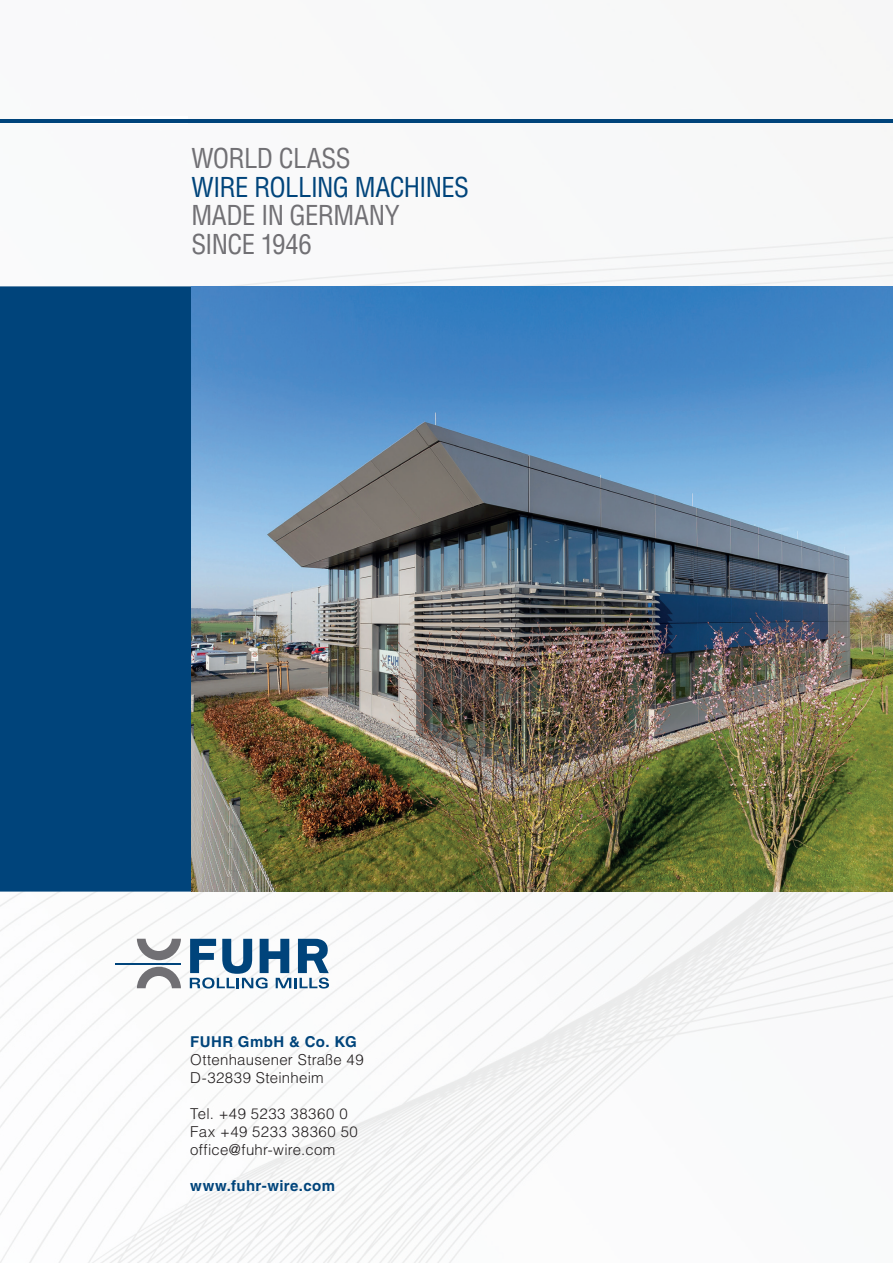
<style>
.page{position:relative;width:893px;height:1263px;background:#fff}
.page>*{position:absolute;margin:0;border:0;box-sizing:border-box;transform-origin:0 0}
.t1{font:condensed 26.7px/28.7px "Helvetica LT Std";letter-spacing:-.025em;color:#717074}
.t2{font:condensed 26.7px "Helvetica LT Std";letter-spacing:-.025em;color:#00447b}
.t3{font:300 15px/18px "Helvetica LT Std";letter-spacing:.02em;color:#231f20}
.t4{font:700 15px "Helvetica LT Std";letter-spacing:.025em;color:#00447b}
</style>
<div class="page">
<img style="left:0;top:122px;width:893px;height:1141px">
<div style="left:0;top:286px;width:893px;height:605px;background:#00447b"></div>
<svg style="left:190px;top:939px;width:139px;height:49px"></svg>
<hr style="left:115px;top:962px;width:66px;height:2px;background:#00447b">
<svg style="left:137px;top:939px;width:44px;height:21px"></svg>
<svg style="left:137px;top:967px;width:44px;height:21px"></svg>
<svg style="left:80px;top:122px;width:108px;height:2px"></svg>
<hr style="left:0;top:119px;width:893px;height:3px;background:#00447b">
<img style="left:191px;top:286px;width:702px;height:605px">
<h1 class="t1" style="left:191px;top:144px;width:161px">WORLD CLASS</h1>
<h1 class="t2" style="left:191px;top:170px;width:279px">WIRE ROLLING MACHINES</h1>
<h1 class="t1" style="left:191px;top:201px;width:210px">MADE IN GERMANY<br>SINCE 1946</h1>
<p class="t4" style="left:190px;top:1032px;width:168px">FUHR GmbH &amp; Co. KG</p>
<p class="t3" style="left:190px;top:1050px;width:175px">Ottenhausener Straße 49<br>D-32839 Steinheim</p>
<p class="t3" style="left:190px;top:1104px;width:169px">Tel. +49 5233 38360 0<br>Fax +49 5233 38360 50 office@fuhr-wire.com</p>
<p class="t4" style="left:190px;top:1176px;width:146px">www.fuhr-wire.com</p>
</div>
